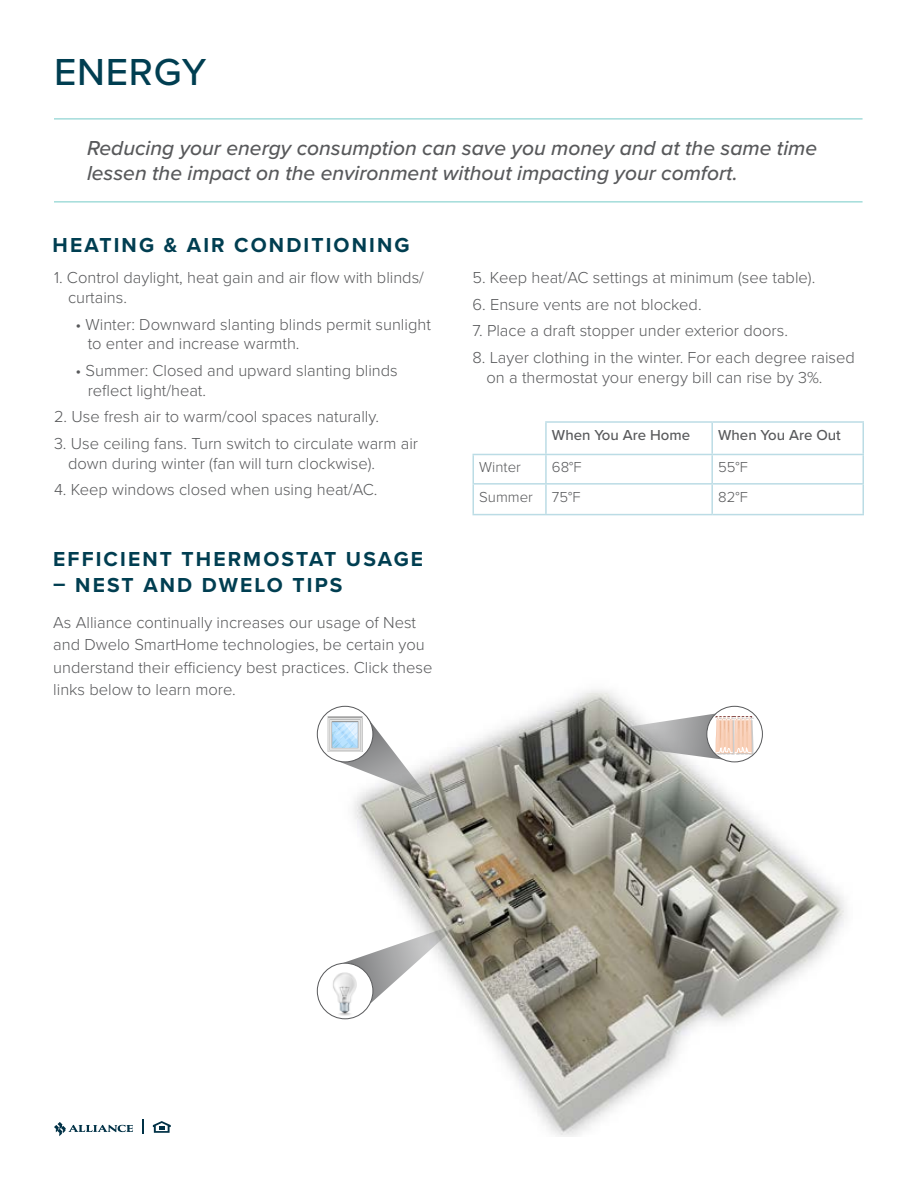
<style>
.page{position:relative;width:918px;height:1188px;background:#fff}
.page>*{position:absolute;margin:0;border:0;box-sizing:border-box;transform-origin:0 0}
.t1{font:500 39px "Proxima Nova";letter-spacing:.02em;color:#003e51}
.t2{font:italic 500 21px/25.2px "Proxima Nova";color:#58595b}
.t3{font:700 21px "Proxima Nova";letter-spacing:.1em;color:#003e51}
.t4{font:300 16.5px/19.8px "Proxima Nova";color:#58595b}
.t5{font:300 15px "Proxima Nova";color:#58595b}
.t6{font:500 15px "Proxima Nova";color:#58595b}
</style>
<div class="page">
<svg style="left:54px;top:1122px;width:79px;height:14px"></svg>
<svg style="left:153px;top:1121px;width:18px;height:12px"></svg>
<svg style="left:142px;top:1120px;width:2px;height:14px"></svg>
<img style="left:316px;top:690px;width:530px;height:446px">
<div style="left:317px;top:706px;width:56px;height:56px;background:#fff;border-radius:50%"></div>
<svg style="left:327px;top:716px;width:101px;height:80px"></svg>
<div style="left:317px;top:706px;width:56px;height:56px;border:1px solid #58595b;border-radius:50%"></div>
<svg style="left:333px;top:923px;width:127px;height:80px"></svg>
<img style="left:317px;top:963px;width:56px;height:56px;border-radius:28px">
<div style="left:317px;top:963px;width:56px;height:56px;border:1px solid #58595b;border-radius:50%"></div>
<div style="left:707px;top:706px;width:55px;height:56px;background:#fff;border-radius:50%"></div>
<svg style="left:558px;top:713px;width:196px;height:49px"></svg>
<div style="left:707px;top:706px;width:56px;height:56px;border:1px solid #58595b;border-radius:50%"></div>
<hr style="left:545px;top:421px;width:167px;height:2px;background:#bbdce5">
<hr style="left:545px;top:423px;width:2px;height:31px;background:#bbdce5">
<hr style="left:712px;top:421px;width:152px;height:2px;background:#bbdce5">
<hr style="left:711px;top:423px;width:2px;height:31px;background:#bbdce5">
<hr style="left:862px;top:423px;width:2px;height:31px;background:#bbdce5">
<hr style="left:472px;top:454px;width:74px;height:1px;background:#bbdce5">
<hr style="left:472px;top:455px;width:2px;height:28px;background:#bbdce5">
<hr style="left:546px;top:454px;width:166px;height:1px;background:#bbdce5">
<hr style="left:545px;top:455px;width:2px;height:28px;background:#bbdce5">
<hr style="left:712px;top:454px;width:152px;height:1px;background:#bbdce5">
<hr style="left:711px;top:455px;width:2px;height:28px;background:#bbdce5">
<hr style="left:862px;top:455px;width:2px;height:28px;background:#bbdce5">
<hr style="left:472px;top:483px;width:74px;height:2px;background:#bbdce5">
<hr style="left:472px;top:485px;width:2px;height:29px;background:#bbdce5">
<hr style="left:546px;top:483px;width:166px;height:2px;background:#bbdce5">
<hr style="left:545px;top:485px;width:2px;height:29px;background:#bbdce5">
<hr style="left:712px;top:483px;width:152px;height:2px;background:#bbdce5">
<hr style="left:711px;top:485px;width:2px;height:29px;background:#bbdce5">
<hr style="left:862px;top:485px;width:2px;height:29px;background:#bbdce5">
<hr style="left:472px;top:514px;width:74px;height:1px;background:#bbdce5">
<hr style="left:546px;top:514px;width:166px;height:1px;background:#bbdce5">
<hr style="left:712px;top:514px;width:152px;height:1px;background:#bbdce5">
<hr style="left:54px;top:119px;width:809px;height:1px;background:#75cbc8">
<hr style="left:54px;top:202px;width:809px;height:1px;background:#75cbc8">
<h1 class="t1" style="left:54px;top:43px;width:154px">ENERGY</h1>
<p class="t2" style="left:87px;top:134px;width:732px">Reducing your energy consumption can save you money and at the same time lessen the impact on the environment without impacting your comfort.</p>
<p class="t3" style="left:53px;top:230px;width:359px">HEATING &amp; AIR CONDITIONING</p>
<p class="t4" style="left:68px;top:267px;width:357px;text-indent:-14px">1. Control daylight, heat gain and air flow with blinds/ curtains.</p>
<p class="t4" style="left:88px;top:313px;width:345px;text-indent:-12px">• Winter: Downward slanting blinds permit sunlight to enter and increase warmth.</p>
<p class="t4" style="left:88px;top:360px;width:312px;text-indent:-12px">• Summer: Closed and upward slanting blinds reflect light/heat.</p>
<p class="t4" style="left:54px;top:406px;width:327px">2. Use fresh air to warm/cool spaces naturally.</p>
<p class="t4" style="left:68px;top:433px;width:352px;text-indent:-14px">3. Use ceiling fans. Turn switch to circulate warm air down during winter (fan will turn clockwise).</p>
<p class="t4" style="left:54px;top:479px;width:325px">4. Keep windows closed when using heat/AC.</p>
<p class="t3" style="left:53px;top:544px;width:371px">EFFICIENT THERMOSTAT USAGE</p>
<p class="t3" style="left:53px;top:569px;width:291px">– NEST AND DWELO TIPS</p>
<p class="t4" style="left:53px;top:610px;width:381px;line-height:22.5px">As Alliance continually increases our usage of Nest and Dwelo SmartHome technologies, be certain you understand their efficiency best practices. Click these links below to learn more.</p>
<p class="t4" style="left:473px;top:267px;width:344px">5. Keep heat/AC settings at minimum (see table).</p>
<p class="t4" style="left:473px;top:294px;width:231px">6. Ensure vents are not blocked.</p>
<p class="t4" style="left:473px;top:320px;width:317px">7. Place a draft stopper under exterior doors.</p>
<p class="t4" style="left:487px;top:347px;width:370px;text-indent:-14px">8. Layer clothing in the winter. For each degree raised on a thermostat your energy bill can rise by 3%.</p>
<p class="t6" style="left:552px;top:424px;width:140px">When You Are Home</p>
<p class="t6" style="left:718px;top:424px;width:124px">When You Are Out</p>
<p class="t5" style="left:479px;top:456px;width:43px">Winter</p>
<p class="t5" style="left:552px;top:456px;width:31px">68°F</p>
<p class="t5" style="left:718px;top:456px;width:31px">55°F</p>
<p class="t5" style="left:479px;top:485px;width:55px">Summer</p>
<p class="t5" style="left:552px;top:485px;width:30px">75°F</p>
<p class="t5" style="left:718px;top:485px;width:31px">82°F</p>
</div>
